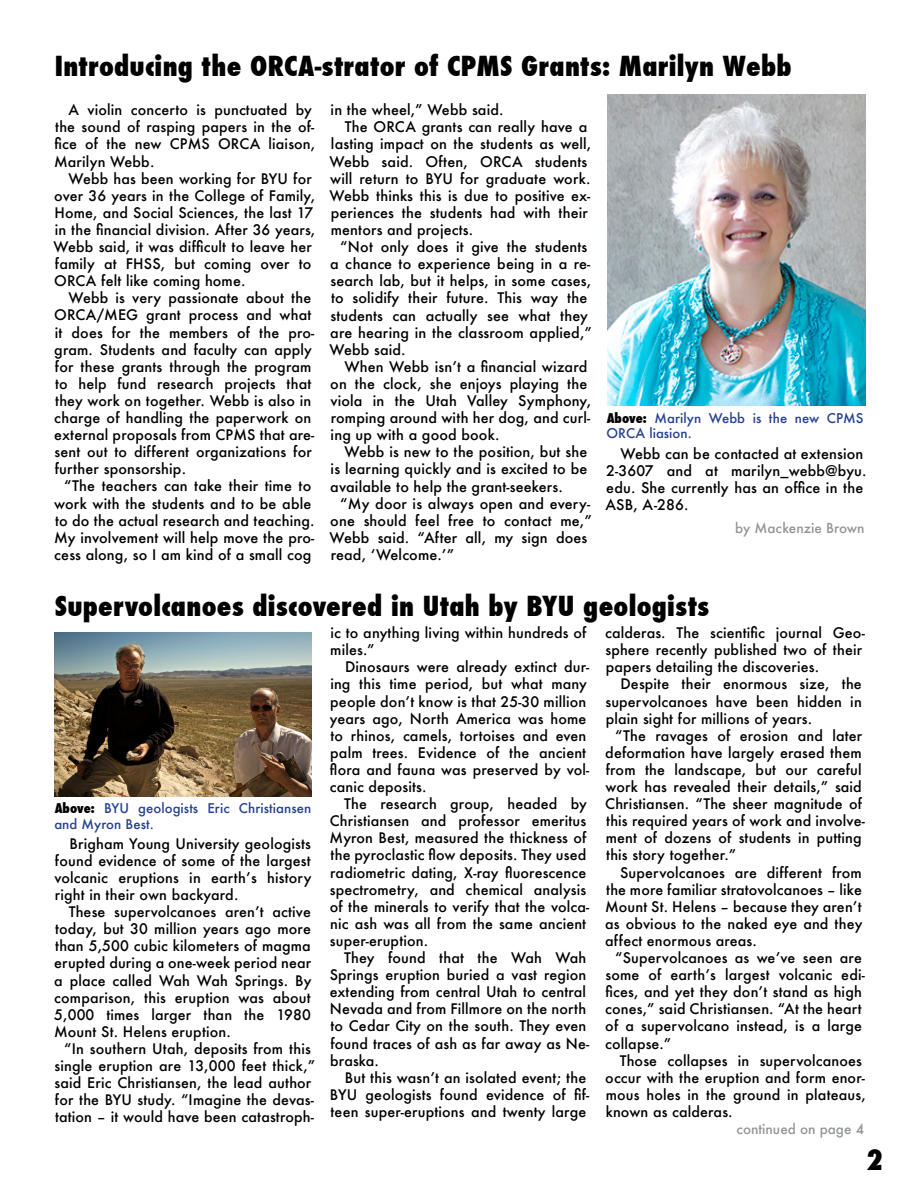
<style>
.page{position:relative;width:918px;height:1188px;background:#fff}
.page>*{position:absolute;margin:0;border:0;box-sizing:border-box;transform-origin:0 0}
.t1{font:800 condensed 27.75px "Futura";color:#000}
.t2{font:800 condensed 27px "Futura";letter-spacing:.01em;color:#000}
.t3{font:500 14.25px/17.1px "Futura";letter-spacing:.01em;color:#000}
.t4{font:500 13.5px "Futura";color:#939598}
.t5{font:500 13.2px/15.8px "Futura";letter-spacing:.005em;color:#25408f}
.s1{font-weight:800;font-stretch:condensed;color:#000}
</style>
<div class="page">
<img style="left:608px;top:94px;width:258px;height:312px">
<img style="left:54px;top:633px;width:258px;height:163px">
<h2 class="t2" style="left:55px;top:48px;width:738px">Introducing the ORCA-strator of CPMS Grants: Marilyn Webb</h2>
<p class="t3" style="left:54px;top:101px;width:263px;text-indent:15px">A violin concerto is punctuated by the sound of rasping papers in the of&shy;fice of the new CPMS ORCA liaison,<br>Marilyn Webb.</p>
<p class="t3" style="left:54px;top:170px;width:263px;text-indent:15px">Webb has been working for BYU for over 36 years in the College of Family, Home, and Social Sciences, the last 17 in the financial division. After 36 years, Webb said, it was difficult to leave her family at FHSS, but coming over to ORCA felt like coming home.</p>
<p class="t3" style="left:54px;top:289px;width:262px;text-indent:14px">Webb is very passionate about the ORCA/MEG grant process and what it does for the members of the pro&shy;gram. Students and faculty can apply for these grants through the program to help fund research projects that they work on together. Webb is also in charge of handling the paperwork on external proposals from CPMS that are&shy;sent out to different organizations for further sponsorship.</p>
<p class="t3" style="left:54px;top:477px;width:262px;text-align:center">“The teachers can take their time to work with the students and to be able to do the actual research and teaching.<br>My involvement will help move the pro&shy;cess along, so I am kind of a small cog</p>
<p class="t3" style="left:331px;top:101px;width:174px">in the wheel,” Webb said.</p>
<p class="t3" style="left:345px;top:118px;width:244px">The ORCA grants can really have a</p>
<p class="t3" style="left:331px;top:135px;width:262px">lasting impact on the students as well,</p>
<p class="t3" style="left:330px;top:153px;width:259px">Webb said. Often, ORCA students</p>
<p class="t3" style="left:330px;top:170px;width:262px">will return to BYU for graduate work.</p>
<p class="t3" style="left:330px;top:187px;width:262px">Webb thinks this is due to positive ex-</p>
<p class="t3" style="left:331px;top:204px;width:259px">periences the students had with their</p>
<p class="t3" style="left:331px;top:221px;width:144px">mentors and projects.</p>
<p class="t3" style="left:340px;top:238px;width:249px">“Not only does it give the students</p>
<p class="t3" style="left:330px;top:255px;width:262px">a chance to experience being in a re-</p>
<p class="t3" style="left:330px;top:272px;width:262px">search lab, but it helps, in some cases,</p>
<p class="t3" style="left:331px;top:289px;width:258px">to solidify their future. This way the</p>
<p class="t3" style="left:330px;top:306px;width:259px">students can actually see what they</p>
<p class="t3" style="left:330px;top:324px;width:263px">are hearing in the classroom applied,”</p>
<p class="t3" style="left:330px;top:341px;width:78px">Webb said.</p>
<p class="t3" style="left:345px;top:358px;width:244px">When Webb isn’t a financial wizard</p>
<p class="t3" style="left:330px;top:375px;width:259px">on the clock, she enjoys playing the</p>
<p class="t3" style="left:330px;top:392px;width:262px">viola in the Utah Valley Symphony,</p>
<p class="t3" style="left:331px;top:409px;width:261px">romping around with her dog, and curl-</p>
<p class="t3" style="left:331px;top:426px;width:170px">ing up with a good book.</p>
<p class="t3" style="left:345px;top:443px;width:244px">Webb is new to the position, but she</p>
<p class="t3" style="left:331px;top:460px;width:258px">is learning quickly and is excited to be</p>
<p class="t3" style="left:330px;top:477px;width:234px">available to help the grant-seekers.</p>
<p class="t3" style="left:340px;top:495px;width:252px">“My door is always open and every-</p>
<p class="t3" style="left:330px;top:512px;width:263px">one should feel free to contact me,”</p>
<p class="t3" style="left:330px;top:529px;width:259px">Webb said. “After all, my sign does</p>
<p class="t3" style="left:331px;top:546px;width:125px">read, ‘Welcome.’”</p>
<p class="t5" style="left:606px;top:410px;width:259px"><span class="s1">Above:</span> Marilyn Webb is the new CPMS<br>ORCA liasion.</p>
<p class="t3" style="left:606px;top:445px;width:263px;text-indent:15px">Webb can be contacted at extension<br>2-3607 and at marilyn_webb@byu. edu. She currently has an office in the<br>ASB, A-286.</p>
<p class="t4" style="left:735px;top:519px;width:131px">by Mackenzie Brown</p>
<h2 class="t2" style="left:55px;top:588px;width:656px">Supervolcanoes discovered in Utah by BYU geologists</h2>
<p class="t5" style="left:54px;top:800px;width:258px"><span class="s1">Above:</span> BYU geologists Eric Christiansen and Myron Best.</p>
<p class="t3" style="left:54px;top:835px;width:258px;text-align:justify;text-indent:15px">Brigham Young University geologists found evidence of some of the largest volcanic eruptions in earth’s history right in their own backyard.</p>
<p class="t3" style="left:54px;top:903px;width:259px;text-align:justify;text-indent:15px">These supervolcanoes aren’t active today, but 30 million years ago more than 5,500 cubic kilometers of magma erupted during a one-week period near a place called Wah Wah Springs. By comparison, this eruption was about 5,000 times larger than the 1980<br>Mount St. Helens eruption.</p>
<p class="t3" style="left:54px;top:1040px;width:262px;text-align:center">“In southern Utah, deposits from this single eruption are 13,000 feet thick,” said Eric Christiansen, the lead author for the BYU study. “Imagine the devas&shy;tation – it would have been catastroph-</p>
<p class="t3" style="left:330px;top:624px;width:258px">ic to anything living within hundreds of miles.”</p>
<p class="t3" style="left:330px;top:658px;width:261px;text-indent:15px">Dinosaurs were already extinct dur&shy;ing this time period, but what many people don’t know is that 25-30 million years ago, North America was home to rhinos, camels, tortoises and even palm trees. Evidence of the ancient flora and fauna was preserved by vol&shy;canic deposits.</p>
<p class="t3" style="left:330px;top:795px;width:261px;text-indent:15px">The research group, headed by Christiansen and professor emeritus Myron Best, measured the thickness of the pyroclastic flow deposits. They used radiometric dating, X-ray fluorescence spectrometry, and chemical analysis of the minerals to verify that the volca&shy;nic ash was all from the same ancient super-eruption.</p>
<p class="t3" style="left:330px;top:949px;width:261px;text-indent:14px">They found that the Wah Wah<br>Springs eruption buried a vast region extending from central Utah to central<br>Nevada and from Fillmore on the north to Cedar City on the south. They even found traces of ash as far away as Ne&shy;braska.</p>
<p class="t3" style="left:330px;top:1069px;width:261px;text-indent:15px">But this wasn’t an isolated event; the<br>BYU geologists found evidence of fif&shy;teen super-eruptions and twenty large</p>
<p class="t3" style="left:605px;top:624px;width:261px">calderas. The scientific journal Geo&shy;sphere recently published two of their papers detailing the discoveries.</p>
<p class="t3" style="left:605px;top:675px;width:258px;text-align:justify;text-indent:15px">Despite their enormous size, the supervolcanoes have been hidden in plain sight for millions of years.</p>
<p class="t3" style="left:605px;top:727px;width:261px;text-indent:10px">“The ravages of erosion and later deformation have largely erased them from the landscape, but our careful work has revealed their details,” said Christiansen. “The sheer magnitude of this required years of work and involve&shy;ment of dozens of students in putting this story together.”</p>
<p class="t3" style="left:605px;top:864px;width:259px;text-align:justify;text-indent:15px">Supervolcanoes are different from the more familiar stratovolcanoes – like Mount St. Helens – because they aren’t as obvious to the naked eye and they affect enormous areas.</p>
<p class="t3" style="left:605px;top:949px;width:261px;text-indent:10px">“Supervolcanoes as we’ve seen are some of earth’s largest volcanic edi&shy;fices, and yet they don’t stand as high cones,” said Christiansen. “At the heart of a supervolcano instead, is a large collapse.”</p>
<p class="t3" style="left:605px;top:1052px;width:262px;text-indent:14px">Those collapses in supervolcanoes occur with the eruption and form enor&shy;mous holes in the ground in plateaus, known as calderas.</p>
<p class="t4" style="left:737px;top:1120px;width:129px">continued on page 4</p>
<h1 class="t1" style="left:866px;top:1141px;width:18px">2</h1>
</div>
